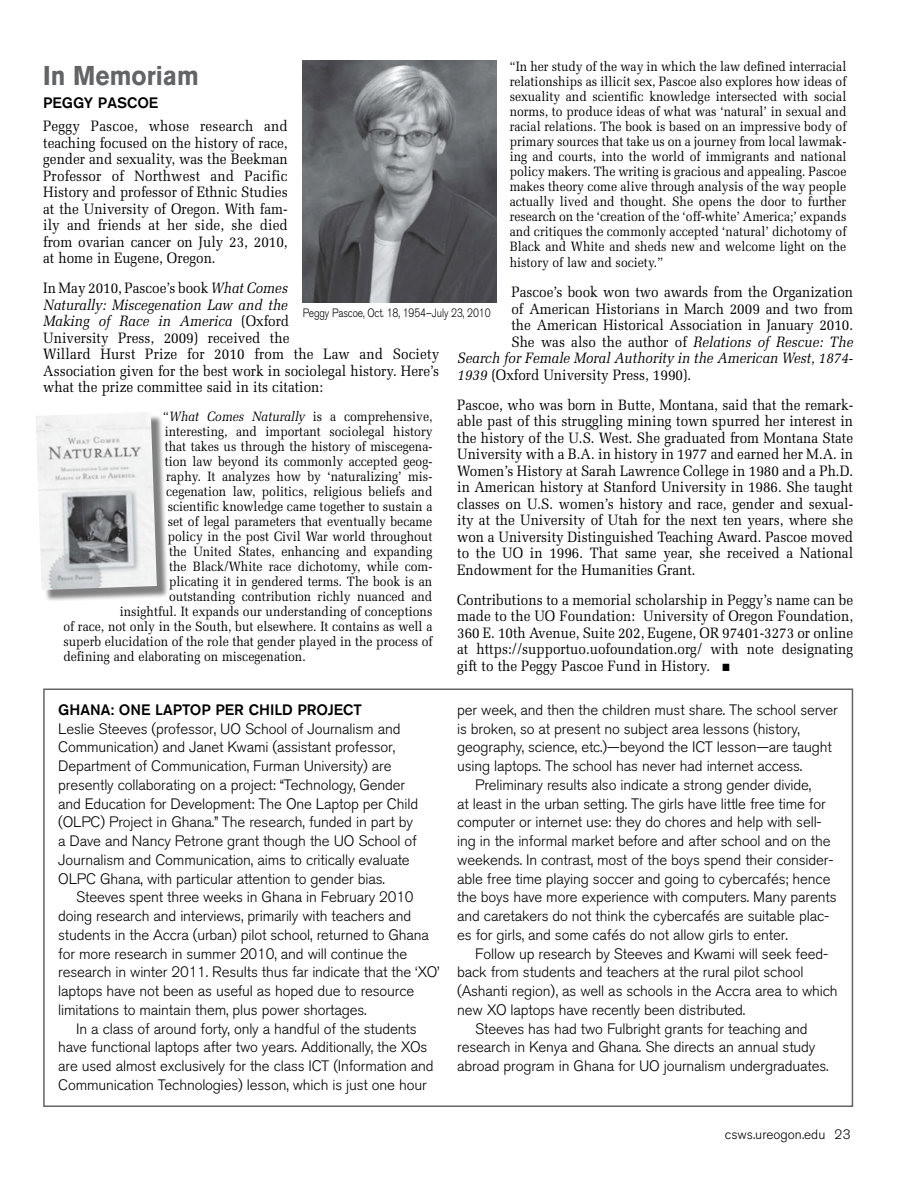
<style>
.page{position:relative;width:918px;height:1188px;background:#fff}
.page>*{position:absolute;margin:0;border:0;box-sizing:border-box;transform-origin:0 0}
.t1{font:700 27px "Akzidenz Grotesk BQ";color:#636466;scale:.9 1}
.t2{font:300 15px/18.8px "Akzidenz Grotesk BQ";letter-spacing:-.01em;color:#000}
.t3{font:15px/16.5px "Melior";color:#000;text-align:justify;scale:.9 1}
.t4{font:italic 15px "Melior";color:#000;scale:.9 1}
.t5{font:500 15px "Akzidenz Grotesk BQ";color:#000}
.t6{font:13.5px/15px "Melior";color:#000;text-align:justify;scale:.9 1}
.t7{font:300 13.5px "Akzidenz Grotesk BQ";color:#000}
.t8{font:300 12px "Akzidenz Grotesk BQ";letter-spacing:-.01em;color:#000;scale:.85 1}
.s1{font-style:italic}
</style>
<div class="page">
<div style="left:43px;top:688px;width:810px;height:419px;border:2px solid #636466"></div>
<img style="left:302px;top:61px;width:195px;height:242px">
<div style="left:38px;top:414px;width:130px;height:187px;background:#000;opacity:.5"></div>
<img style="left:36px;top:412px;width:121px;height:178px">
<p class="t6" style="left:510px;top:59px;width:376px">“In her study of the way in which the law defined interracial relationships as illicit sex, Pascoe also explores how ideas of sexuality and scientific knowledge intersected with social norms, to produce ideas of what was ‘natural’ in sexual and racial relations. The book is based on an impressive body of primary sources that take us on a journey from local lawmak&shy;ing and courts, into the world of immigrants and national policy makers. The writing is gracious and appealing. Pascoe makes theory come alive through analysis of the way people actually lived and thought. She opens the door to further research on the ‘creation of the ‘off-white’ America;’ expands and critiques the commonly accepted ‘natural’ dichotomy of Black and White and sheds new and welcome light on the</p>
<p class="t6" style="left:510px;top:255px;width:172px">history of law and society.”</p>
<p class="t3" style="left:511px;top:284px;width:381px">Pascoe’s book won two awards from the Organization</p>
<p class="t3" style="left:511px;top:301px;width:381px">of American Historians in March 2009 and two from</p>
<p class="t3" style="left:511px;top:317px;width:381px">the American Historical Association in January 2010.</p>
<p class="t3" style="left:511px;top:334px;width:381px">She was also the author of <span class="s1">Relations of Rescue: The</span></p>
<p class="t4" style="left:457px;top:349px;width:441px">Search for Female Moral Authority in the American West, 1874-</p>
<p class="t3" style="left:457px;top:367px;width:262px"><span class="s1">1939</span> (Oxford University Press, 1990).</p>
<p class="t3" style="left:457px;top:397px;width:442px">Pascoe, who was born in Butte, Montana, said that the remark&shy;able past of this struggling mining town spurred her interest in the history of the U.S. West. She graduated from Montana State University with a B.A. in history in 1977 and earned her M.A. in Women’s History at Sarah Lawrence College in 1980 and a Ph.D. in American history at Stanford University in 1986. She taught classes on U.S. women’s history and race, gender and sexual&shy;ity at the University of Utah for the next ten years, where she won a University Distinguished Teaching Award. Pascoe moved to the UO in 1996. That same year, she received a National Endowment for the Humanities Grant.</p>
<p class="t3" style="left:457px;top:592px;width:442px">Contributions to a memorial scholarship in Peggy’s name can be made to the UO Foundation: University of Oregon Foundation, 360 E. 10th Avenue, Suite 202, Eugene, OR 97401-3273 or online at https://supportuo.uofoundation.org/ with note designating gift to the Peggy Pascoe Fund in History. ■</p>
<h1 class="t1" style="left:43px;top:60px;width:174px">In Memoriam</h1>
<p class="t5" style="left:43px;top:94px;width:117px">PEGGY PASCOE</p>
<p class="t3" style="left:43px;top:118px;width:273px">Peggy Pascoe, whose research and teaching focused on the history of race, gender and sexuality, was the Beekman Professor of Northwest and Pacific History and professor of Ethnic Studies at the University of Oregon. With fam&shy;ily and friends at her side, she died from ovarian cancer on July 23, 2010, at home in Eugene, Oregon.</p>
<p class="t3" style="left:43px;top:280px;width:442px;text-align:left">In May 2010, Pascoe’s book <span class="s1">What Comes<br>Naturally: Miscegenation Law and the<br>Making of Race in America</span> (Oxford<br>University Press, 2009) received the<br>Willard Hurst Prize for 2010 from the Law and Society Association given for the best work in sociolegal history. Here’s what the prize committee said in its citation:</p>
<p class="t6" style="left:163px;top:409px;width:301px">“<span class="s1">What Comes Naturally</span> is a comprehensive,</p>
<p class="t6" style="left:165px;top:424px;width:299px">interesting, and important sociolegal history</p>
<p class="t6" style="left:165px;top:439px;width:299px">that takes us through the history of miscegena-</p>
<p class="t6" style="left:165px;top:454px;width:299px">tion law beyond its commonly accepted geog-</p>
<p class="t6" style="left:166px;top:469px;width:297px">raphy. It analyzes how by ‘naturalizing’ mis-</p>
<p class="t6" style="left:166px;top:484px;width:297px">cegenation law, politics, religious beliefs and</p>
<p class="t6" style="left:168px;top:499px;width:296px">scientific knowledge came together to sustain a</p>
<p class="t6" style="left:168px;top:514px;width:296px">set of legal parameters that eventually became</p>
<p class="t6" style="left:168px;top:529px;width:296px">policy in the post Civil War world throughout</p>
<p class="t6" style="left:169px;top:544px;width:294px">the United States, enhancing and expanding</p>
<p class="t6" style="left:169px;top:559px;width:294px">the Black/White race dichotomy, while com-</p>
<p class="t6" style="left:169px;top:574px;width:294px">plicating it in gendered terms. The book is an</p>
<p class="t6" style="left:169px;top:589px;width:294px">outstanding contribution richly nuanced and</p>
<p class="t6" style="left:120px;top:604px;width:349px">insightful. It expands our understanding of conceptions</p>
<p class="t6" style="left:63px;top:619px;width:412px">of race, not only in the South, but elsewhere. It contains as well a</p>
<p class="t6" style="left:63px;top:634px;width:412px">superb elucidation of the role that gender played in the process of</p>
<p class="t6" style="left:63px;top:649px;width:271px">defining and elaborating on miscegenation.</p>
<p class="t8" style="left:303px;top:306px;width:222px">Peggy Pascoe, Oct. 18, 1954–July 23, 2010</p>
<p class="t5" style="left:58px;top:701px;width:305px">GHANA: ONE LAPTOP PER CHILD PROJECT</p>
<p class="t2" style="left:58px;top:719px;width:361px">Leslie Steeves (professor, UO School of Journalism and Communication) and Janet Kwami (assistant professor, Department of Communication, Furman University) are presently collaborating on a project: “Technology, Gender and Education for Development: The One Laptop per Child (OLPC) Project in Ghana.” The research, funded in part by a Dave and Nancy Petrone grant though the UO School of Journalism and Communication, aims to critically evaluate OLPC Ghana, with particular attention to gender bias.</p>
<p class="t2" style="left:76px;top:888px;width:339px">Steeves spent three weeks in Ghana in February 2010</p>
<p class="t2" style="left:58px;top:907px;width:355px">doing research and interviews, primarily with teachers and</p>
<p class="t2" style="left:58px;top:925px;width:372px">students in the Accra (urban) pilot school, returned to Ghana</p>
<p class="t2" style="left:58px;top:944px;width:351px">for more research in summer 2010, and will continue the</p>
<p class="t2" style="left:58px;top:963px;width:383px">research in winter 2011. Results thus far indicate that the ‘XO’</p>
<p class="t2" style="left:58px;top:982px;width:358px">laptops have not been as useful as hoped due to resource</p>
<p class="t2" style="left:58px;top:1000px;width:310px">limitations to maintain them, plus power shortages.</p>
<p class="t2" style="left:76px;top:1019px;width:342px">In a class of around forty, only a handful of the students</p>
<p class="t2" style="left:58px;top:1038px;width:371px">have functional laptops after two years. Additionally, the XOs</p>
<p class="t2" style="left:58px;top:1057px;width:377px">are used almost exclusively for the class ICT (Information and</p>
<p class="t2" style="left:58px;top:1075px;width:370px">Communication Technologies) lesson, which is just one hour</p>
<p class="t2" style="left:457px;top:700px;width:382px">per week, and then the children must share. The school server</p>
<p class="t2" style="left:457px;top:719px;width:344px">is broken, so at present no subject area lessons (history,</p>
<p class="t2" style="left:457px;top:738px;width:376px">geography, science, etc.)—beyond the ICT lesson—are taught</p>
<p class="t2" style="left:457px;top:757px;width:347px">using laptops. The school has never had internet access.</p>
<p class="t2" style="left:475px;top:775px;width:338px">Preliminary results also indicate a strong gender divide,</p>
<p class="t2" style="left:457px;top:794px;width:370px">at least in the urban setting. The girls have little free time for</p>
<p class="t2" style="left:457px;top:813px;width:366px">computer or internet use: they do chores and help with sell-</p>
<p class="t2" style="left:457px;top:832px;width:375px">ing in the informal market before and after school and on the</p>
<p class="t2" style="left:457px;top:850px;width:378px">weekends. In contrast, most of the boys spend their consider-</p>
<p class="t2" style="left:457px;top:869px;width:375px">able free time playing soccer and going to cybercafés; hence</p>
<p class="t2" style="left:457px;top:888px;width:381px">the boys have more experience with computers. Many parents</p>
<p class="t2" style="left:457px;top:907px;width:373px">and caretakers do not think the cybercafés are suitable plac-</p>
<p class="t2" style="left:457px;top:925px;width:332px">es for girls, and some cafés do not allow girls to enter.</p>
<p class="t2" style="left:475px;top:944px;width:354px">Follow up research by Steeves and Kwami will seek feed-</p>
<p class="t2" style="left:457px;top:963px;width:348px">back from students and teachers at the rural pilot school</p>
<p class="t2" style="left:457px;top:982px;width:382px">(Ashanti region), as well as schools in the Accra area to which</p>
<p class="t2" style="left:457px;top:1000px;width:290px">new XO laptops have recently been distributed.</p>
<p class="t2" style="left:475px;top:1019px;width:334px">Steeves has had two Fulbright grants for teaching and</p>
<p class="t2" style="left:457px;top:1038px;width:360px">research in Kenya and Ghana. She directs an annual study</p>
<p class="t2" style="left:457px;top:1057px;width:373px">abroad program in Ghana for UO journalism undergraduates.</p>
<p class="t7" style="left:725px;top:1126px;width:127px">csws.ureogon.edu 23</p>
</div>
